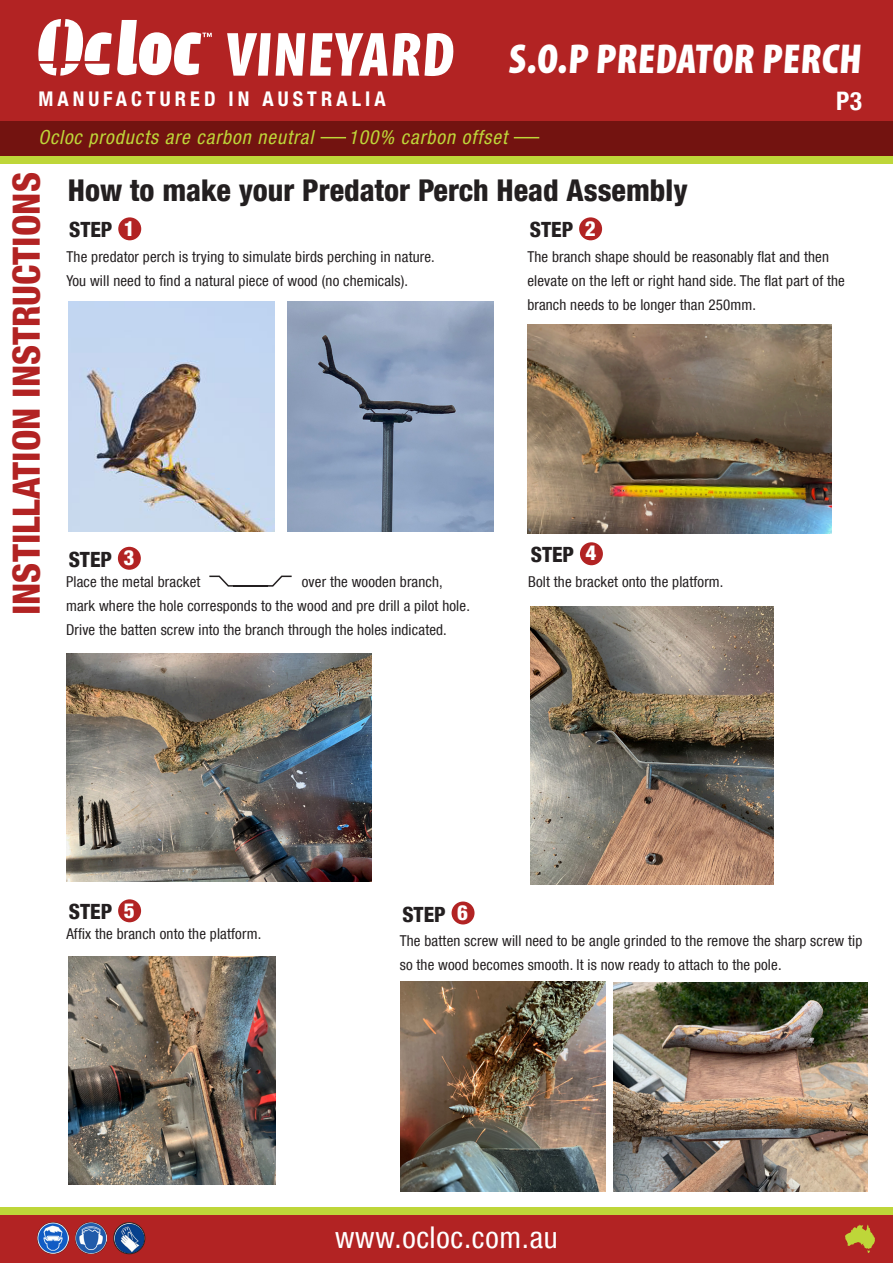
<style>
.page{position:relative;width:893px;height:1263px;background:#fff}
.page>*{position:absolute;margin:0;border:0;box-sizing:border-box;transform-origin:0 0}
.t1{font:900 condensed 63px "Myriad Pro";color:#fff}
.t2{font:900 condensed 42px "Myriad Pro";color:#fff}
.t3{font:800 condensed 37.5px "Helvetica Neue LT Com";color:#b22323}
.t4{font:800 condensed 30px "Helvetica Neue LT Com";color:#231f20}
.t5{font:condensed 30px "Helvetica Neue LT Com";letter-spacing:.025em;color:#fff}
.t6{font:700 condensed 25.5px "Helvetica Neue LT Com";color:#fff}
.t7{font:800 condensed 21px "Helvetica Neue LT Com";color:#231f20}
.t8{font:800 condensed 21px "Helvetica Neue LT Com";color:#fff}
.t9{font:700 condensed 20.25px "Helvetica Neue LT Com";letter-spacing:.2em;color:#fff}
.t10{font:italic condensed 19.5px "Helvetica Neue LT Com";letter-spacing:.05em;color:#bed639}
.t11{font:condensed 15px/24px "Helvetica Neue LT Com";letter-spacing:.01em;color:#231f20}
</style>
<div class="page">
<img style="left:67px;top:653px;width:304px;height:229px">
<div style="left:0;top:1207px;width:893px;height:56px;background:#bed639"></div>
<div style="left:0;top:1215px;width:893px;height:48px;background:#b22323"></div>
<img style="left:75px;top:1222px;width:32px;height:32px">
<img style="left:37px;top:1222px;width:31px;height:32px">
<img style="left:114px;top:1223px;width:31px;height:31px;border-radius:16px">
<div style="left:114px;top:1222px;width:31px;height:32px;border:1px solid #231f20;border-radius:50%"></div>
<svg style="left:845px;top:1225px;width:30px;height:28px"></svg>
<div style="left:0;top:9px;width:893px;height:154px;background:#bed639"></div>
<div style="left:0;top:0;width:893px;height:155px;background:#731310"></div>
<div style="left:0;top:0;width:893px;height:120px;background:#b22323"></div>
<svg style="left:38px;top:19px;width:174px;height:57px"></svg>
<svg style="left:321px;top:137px;width:25px;height:1px"></svg>
<svg style="left:514px;top:137px;width:25px;height:1px"></svg>
<img style="left:68px;top:302px;width:206px;height:230px">
<div style="left:118px;top:217px;width:23px;height:23px;background:#b22323;border-radius:50%"></div>
<img style="left:527px;top:325px;width:304px;height:208px">
<img style="left:287px;top:302px;width:206px;height:230px">
<div style="left:579px;top:217px;width:23px;height:23px;background:#b22323;border-radius:50%"></div>
<div style="left:118px;top:547px;width:23px;height:23px;background:#b22323;border-radius:50%"></div>
<div style="left:580px;top:542px;width:23px;height:23px;background:#b22323;border-radius:50%"></div>
<img style="left:530px;top:607px;width:244px;height:277px">
<div style="left:118px;top:899px;width:23px;height:23px;background:#b22323;border-radius:50%"></div>
<img style="left:68px;top:956px;width:207px;height:229px">
<div style="left:452px;top:901px;width:22px;height:23px;background:#b22323;border-radius:50%"></div>
<img style="left:400px;top:981px;width:205px;height:211px">
<img style="left:613px;top:982px;width:254px;height:210px">
<svg style="left:209px;top:575px;width:83px;height:12px"></svg>
<p class="t1" style="left:224px;top:20px;width:235px">VINEYARD</p>
<p class="t9" style="left:38px;top:86px;width:349px">MANUFACTURED IN AUSTRALIA</p>
<p class="t2" style="left:508px;top:36px;width:358px">S.O.P PREDATOR PERCH</p>
<p class="t6" style="left:836px;top:86px;width:28px">P3</p>
<p class="t10" style="left:38px;top:126px;width:277px">Ocloc products are carbon neutral</p>
<p class="t10" style="left:348px;top:126px;width:160px">100% carbon offset</p>
<p class="t3" style="left:4px;top:615px;width:444px;rotate:-90deg">INSTILLATION INSTRUCTIONS</p>
<p class="t4" style="left:68px;top:172px;width:621px">How to make your Predator Perch Head Assembly</p>
<p class="t7" style="left:69px;top:217px;width:45px">STEP</p>
<p class="t8" style="left:124px;top:215px;width:12px">1</p>
<p class="t11" style="left:66px;top:244px;width:370px">The predator perch is trying to simulate birds perching in nature.<br>You will need to find a natural piece of wood (no chemicals).</p>
<p class="t7" style="left:530px;top:217px;width:45px">STEP</p>
<p class="t8" style="left:585px;top:215px;width:12px">2</p>
<p class="t11" style="left:527px;top:244px;width:319px">The branch shape should be reasonably flat and then elevate on the left or right hand side. The flat part of the branch needs to be longer than 250mm.</p>
<p class="t7" style="left:531px;top:542px;width:45px">STEP</p>
<p class="t8" style="left:586px;top:540px;width:12px">4</p>
<p class="t11" style="left:528px;top:569px;width:197px">Bolt the bracket onto the platform.</p>
<p class="t7" style="left:69px;top:546px;width:45px">STEP</p>
<p class="t8" style="left:124px;top:545px;width:12px">3</p>
<p class="t11" style="left:66px;top:569px;width:136px">Place the metal bracket</p>
<p class="t11" style="left:66px;top:569px;width:405px;text-indent:236px">over the wooden branch, mark where the hole corresponds to the wood and pre drill a pilot hole.<br>Drive the batten screw into the branch through the holes indicated.</p>
<p class="t7" style="left:69px;top:899px;width:45px">STEP</p>
<p class="t8" style="left:124px;top:897px;width:12px">5</p>
<p class="t11" style="left:66px;top:922px;width:196px">Affix the branch onto the platform.</p>
<p class="t7" style="left:402px;top:901px;width:45px">STEP</p>
<p class="t8" style="left:457px;top:899px;width:12px">6</p>
<p class="t11" style="left:400px;top:929px;width:464px">The batten screw will need to be angle grinded to the remove the sharp screw tip so the wood becomes smooth. It is now ready to attach to the pole.</p>
<p class="t5" style="left:335px;top:1219px;width:224px">www.ocloc.com.au</p>
</div>
